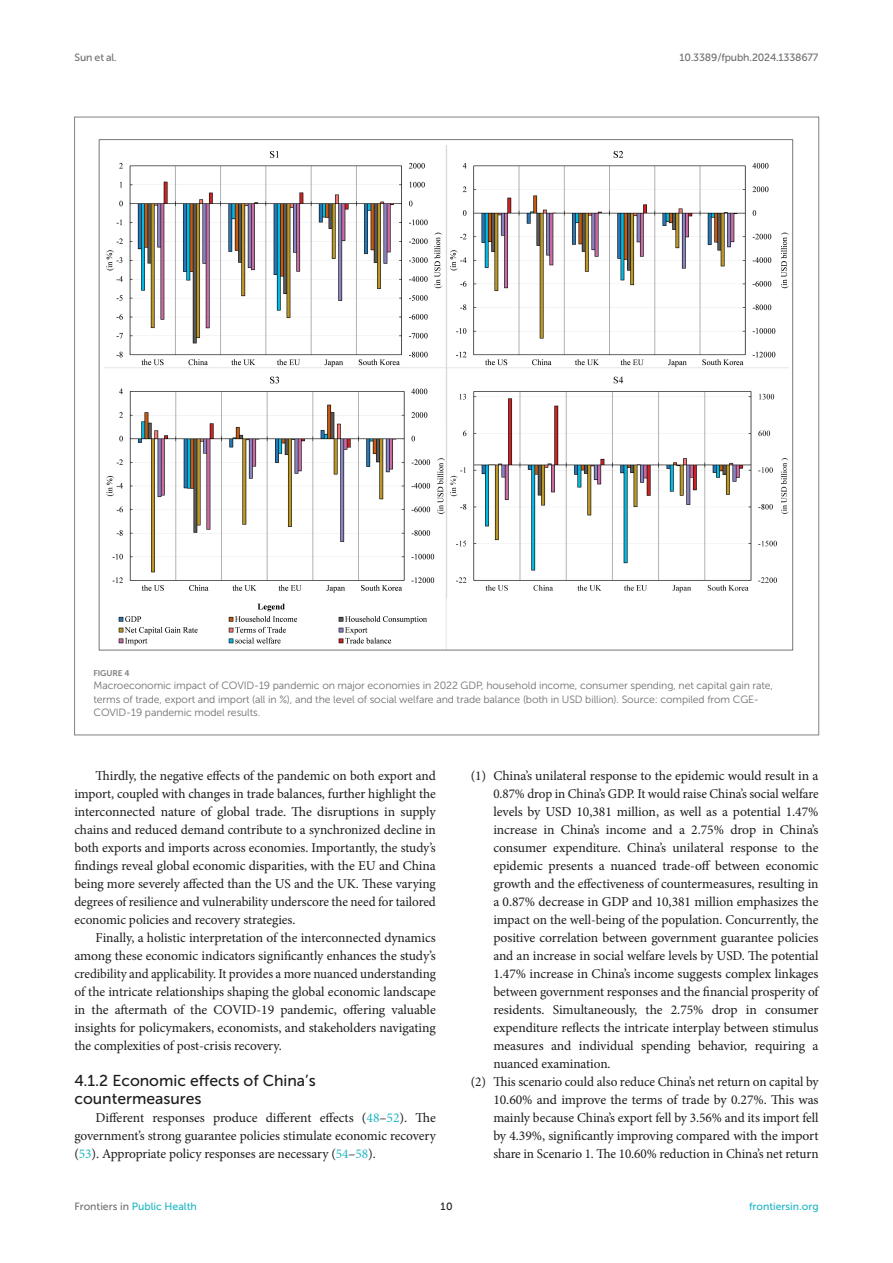
<style>
.page{position:relative;width:893px;height:1263px;background:#fff}
.page>*{position:absolute;margin:0;border:0;box-sizing:border-box;transform-origin:0 0}
.HEAD_3{font:15.75px/18px "Museo Sans 500";color:#1b1c1b}
.TEXT{font:13.5px/18px "Minion Pro";letter-spacing:-.005em;color:#1b1c1b;text-align:justify}
.NL_ABV{font:13.5px/18px "Minion Pro";letter-spacing:-.005em;color:#1b1c1b;text-align:justify}
.NL_MID{font:13.5px/18px "Minion Pro";letter-spacing:-.005em;color:#1b1c1b;text-align:justify}
.TEXT_FLUSH{font:13.5px/18px "Minion Pro";letter-spacing:-.005em;color:#1b1c1b;text-align:justify}
.FIG_LEG{font:10.5px/13.5px "Museo Sans 300";letter-spacing:-.01em;color:#706f70}
.t1{font:10.5px "Museo Sans 500";color:#1db5c3}
.t2{font:10.5px "Museo Sans 500";letter-spacing:-.015em;color:#706f70}
.t3{font:10.5px "Museo Sans 500";color:#1b1c1b}
.FIG_HD{font:8.25px "Museo Sans 700";letter-spacing:-.01em;color:#7e7f7f}
.s1{color:#1db5c3}
.s2{color:#706f70}
</style>
<div class="page">
<img style="left:98px;top:139px;width:696px;height:512px">
<p class="t2" style="left:74px;top:51px;width:44px">Sun et al.</p>
<p class="t2" style="left:679px;top:51px;width:141px">10.3389/fpubh.2024.1338677</p>
<p class="FIG_HD" style="left:94px;top:668px;width:37px">FIGURE 4</p>
<p class="FIG_LEG" style="left:94px;top:679px;width:681px">Macroeconomic impact of COVID-19 pandemic on major economies in 2022 GDP, household income, consumer spending, net capital gain rate, terms of trade, export and import (all in %), and the level of social welfare and trade balance (both in USD billion). Source: compiled from CGE-<br>COVID-19 pandemic model results.</p>
<p class="TEXT" style="left:74px;top:767px;width:363px;text-indent:21px">Thirdly, the negative effects of the pandemic on both export and import, coupled with changes in trade balances, further highlight the interconnected nature of global trade. The disruptions in supply chains and reduced demand contribute to a synchronized decline in both exports and imports across economies. Importantly, the study’s findings reveal global economic disparities, with the EU and China being more severely affected than the US and the UK. These varying degrees of resilience and vulnerability underscore the need for tailored economic policies and recovery strategies.</p>
<p class="TEXT" style="left:74px;top:929px;width:363px;text-indent:21px">Finally, a holistic interpretation of the interconnected dynamics among these economic indicators significantly enhances the study’s credibility and applicability. It provides a more nuanced understanding of the intricate relationships shaping the global economic landscape in the aftermath of the COVID-19 pandemic, offering valuable insights for policymakers, economists, and stakeholders navigating the complexities of post-crisis recovery.</p>
<p class="HEAD_3" style="left:74px;top:1072px;width:243px">4.1.2 Economic effects of China’s countermeasures</p>
<p class="TEXT_FLUSH" style="left:74px;top:1109px;width:363px;text-indent:21px">Different responses produce different effects (<span class="s1">48</span>–<span class="s1">52</span>). The government’s strong guarantee policies stimulate economic recovery (<span class="s1">53</span>). Appropriate policy responses are necessary (<span class="s1">54</span>–<span class="s1">58</span>).</p>
<p class="NL_ABV" style="left:493px;top:767px;width:327px;text-indent:-23px">(1) China’s unilateral response to the epidemic would result in a 0.87% drop in China’s GDP. It would raise China’s social welfare levels by USD 10,381 million, as well as a potential 1.47% increase in China’s income and a 2.75% drop in China’s consumer expenditure. China’s unilateral response to the epidemic presents a nuanced trade-off between economic growth and the effectiveness of countermeasures, resulting in a 0.87% decrease in GDP and 10,381 million emphasizes the impact on the well-being of the population. Concurrently, the positive correlation between government guarantee policies and an increase in social welfare levels by USD. The potential 1.47% increase in China’s income suggests complex linkages between government responses and the financial prosperity of residents. Simultaneously, the 2.75% drop in consumer expenditure reflects the intricate interplay between stimulus measures and individual spending behavior, requiring a nuanced examination.</p>
<p class="NL_MID" style="left:493px;top:1073px;width:327px;text-indent:-23px">(2) This scenario could also reduce China’s net return on capital by 10.60% and improve the terms of trade by 0.27%. This was mainly because China’s export fell by 3.56% and its import fell by 4.39%, significantly improving compared with the import share in Scenario 1. The 10.60% reduction in China’s net return</p>
<p class="t1" style="left:74px;top:1200px;width:124px"><span class="s2">Frontiers in</span> Public Health</p>
<p class="t3" style="left:440px;top:1200px;width:14px">10</p>
<p class="t1" style="left:749px;top:1200px;width:71px">frontiersin.org</p>
</div>
